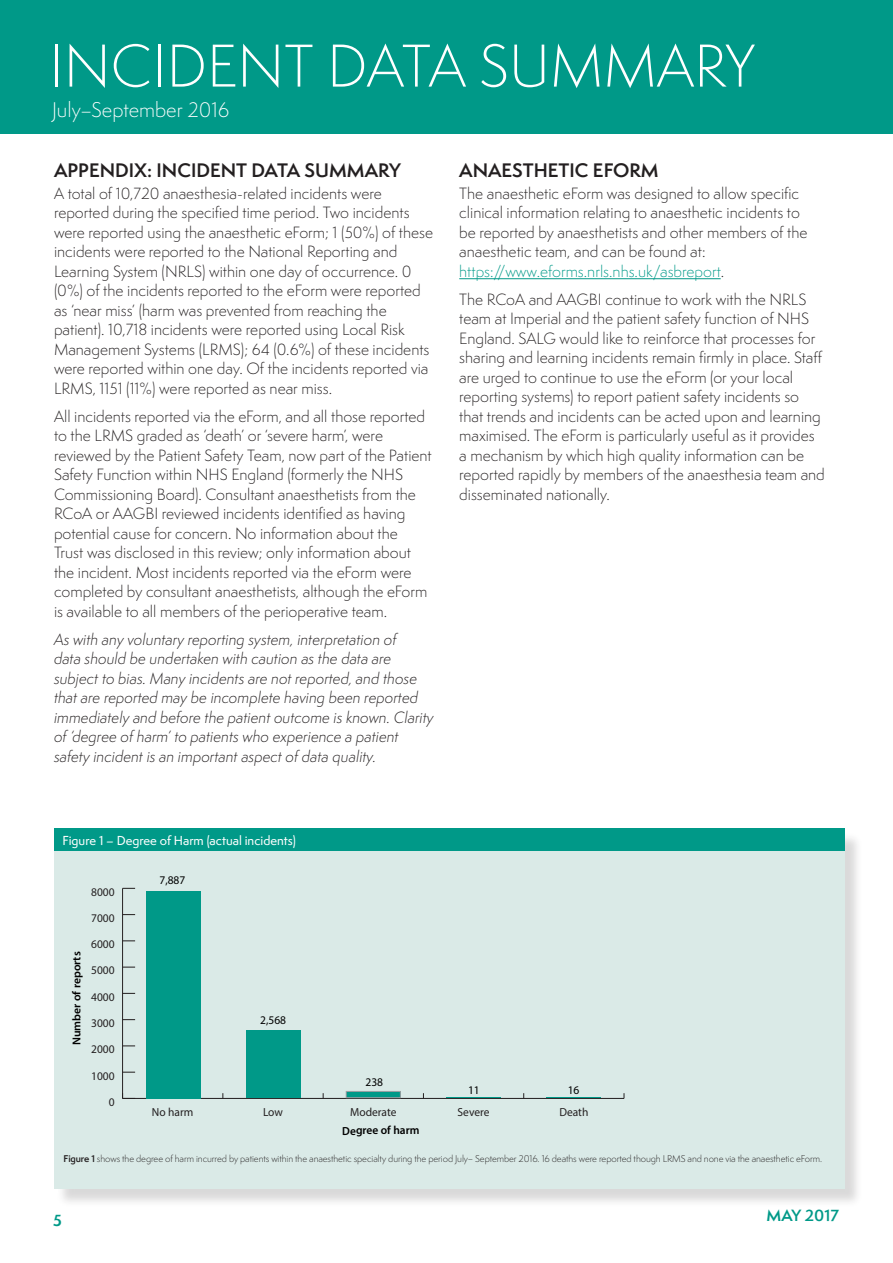
<style>
.page{position:relative;width:893px;height:1263px;background:#fff}
.page>*{position:absolute;margin:0;border:0;box-sizing:border-box;transform-origin:0 0}
.t1{font:300 55.5px "Semplicita Pro";color:#fff}
.t2{font:300 19.5px "Semplicita Pro";color:#fff}
.t3{font:600 18px "Semplicita Pro";color:#231f20}
.t4{font:300 15px/19.5px "Semplicita Pro";color:#231f20}
.t5{font:italic 300 15px/19.5px "Semplicita Pro";color:#231f20}
.t6{font:600 15px "Semplicita Pro";color:#098}
.t7{font:700 15px "Semplicita Pro";color:#098}
.t8{font:500 12px "Semplicita Pro";color:#fff}
.t9{font:11.7px "Myriad Pro";color:#231f20}
.t10{font:11.7px "Myriad Pro";color:#000}
.t11{font:600 11.7px "Myriad Pro";letter-spacing:-.005em;color:#000}
.t12{font:600 11.4px "Myriad Pro";color:#000}
.t13{font:300 9px "Semplicita Pro";letter-spacing:-.01em;color:#231f20}
.s1{color:#098}
.s2{font-weight:600}
</style>
<div class="page">
<div style="left:0;top:0;width:893px;height:134px;background:#098"></div>
<hr style="left:459px;top:278px;width:262px;height:1px;background:#098">
<div style="left:56px;top:832px;width:807px;height:376px;background:#231f20;opacity:.17"></div>
<div style="left:54px;top:830px;width:791px;height:359px;background:#daeae7"></div>
<div style="left:54px;top:829px;width:791px;height:22px;background:#098"></div>
<hr style="left:123px;top:1098px;width:501px;height:1px;background:#231f20">
<hr style="left:123px;top:888px;width:1px;height:210px;background:#cddbd8">
<hr style="left:122px;top:888px;width:1px;height:210px;background:#231f20">
<svg style="left:122px;top:1093px;width:13px;height:6px"></svg>
<svg style="left:123px;top:1072px;width:12px;height:1px"></svg>
<svg style="left:123px;top:1045px;width:12px;height:2px"></svg>
<svg style="left:123px;top:1019px;width:12px;height:2px"></svg>
<svg style="left:123px;top:993px;width:12px;height:1px"></svg>
<svg style="left:123px;top:967px;width:12px;height:1px"></svg>
<svg style="left:123px;top:940px;width:12px;height:2px"></svg>
<svg style="left:123px;top:914px;width:12px;height:1px"></svg>
<svg style="left:123px;top:888px;width:12px;height:1px"></svg>
<div style="left:146px;top:891px;width:54px;height:207px;background:#098"></div>
<div style="left:246px;top:1030px;width:54px;height:68px;background:#098"></div>
<div style="left:346px;top:1091px;width:54px;height:7px;background:#098"></div>
<div style="left:346px;top:1091px;width:55px;height:7px;border:1px solid #9fa0a4"></div>
<hr style="left:446px;top:1097px;width:55px;height:1px;background:#098">
<hr style="left:547px;top:1097px;width:54px;height:1px;background:#098">
<h1 class="t1" style="left:49px;top:29px;width:707px">INCIDENT DATA SUMMARY</h1>
<h2 class="t2" style="left:52px;top:97px;width:179px">July–September 2016</h2>
<p class="t3" style="left:54px;top:157px;width:348px">APPENDIX: INCIDENT DATA SUMMARY</p>
<p class="t4" style="left:54px;top:183px;width:381px">A total of 10,720 anaesthesia-related incidents were reported during the specified time period. Two incidents were reported using the anaesthetic eForm; 1 (50%) of these incidents were reported to the National Reporting and Learning System (NRLS) within one day of occurrence. 0 (0%) of the incidents reported to the eForm were reported as ‘near miss’ (harm was prevented from reaching the patient). 10,718 incidents were reported using Local Risk Management Systems (LRMS); 64 (0.6%) of these incidents were reported within one day. Of the incidents reported via LRMS, 1151 (11%) were reported as near miss.</p>
<p class="t4" style="left:54px;top:406px;width:379px">All incidents reported via the eForm, and all those reported to the LRMS graded as ‘death’ or ‘severe harm’, were reviewed by the Patient Safety Team, now part of the Patient Safety Function within NHS England (formerly the NHS Commissioning Board). Consultant anaesthetists from the RCoA or AAGBI reviewed incidents identified as having potential cause for concern. No information about the<br>Trust was disclosed in this review; only information about the incident. Most incidents reported via the eForm were completed by consultant anaesthetists, although the eForm is available to all members of the perioperative team.</p>
<p class="t5" style="left:54px;top:629px;width:381px">As with any voluntary reporting system, interpretation of<br>data should be undertaken with caution as the data are subject to bias. Many incidents are not reported, and those that are reported may be incomplete having been reported immediately and before the patient outcome is known. Clarity of ‘degree of harm’ to patients who experience a patient safety incident is an important aspect of data quality.</p>
<p class="t3" style="left:459px;top:157px;width:201px">ANAESTHETIC EFORM</p>
<p class="t4" style="left:459px;top:183px;width:350px">The anaesthetic eForm was designed to allow specific clinical information relating to anaesthetic incidents to be reported by anaesthetists and other members of the anaesthetic team, and can be found at: <span class="s1">https://www.eforms.nrls.nhs.uk/asbreport</span>.</p>
<p class="t4" style="left:459px;top:289px;width:367px">The RCoA and AAGBI continue to work with the NRLS team at Imperial and the patient safety function of NHS England. SALG would like to reinforce that processes for sharing and learning incidents remain firmly in place. Staff are urged to continue to use the eForm (or your local reporting systems) to report patient safety incidents so that trends and incidents can be acted upon and learning maximised. The eForm is particularly useful as it provides a mechanism by which high quality information can be reported rapidly by members of the anaesthesia team and disseminated nationally.</p>
<p class="t8" style="left:63px;top:832px;width:235px">Figure 1 – Degree of Harm (actual incidents)</p>
<p class="t12" style="left:69px;top:1045px;width:95px;rotate:-90deg">Number of reports</p>
<p class="t9" style="left:91px;top:884px;width:25px">8000</p>
<p class="t9" style="left:91px;top:911px;width:25px">7000</p>
<p class="t9" style="left:91px;top:937px;width:25px">6000</p>
<p class="t9" style="left:91px;top:963px;width:25px">5000</p>
<p class="t9" style="left:91px;top:989px;width:25px">4000</p>
<p class="t9" style="left:91px;top:1016px;width:25px">3000</p>
<p class="t9" style="left:91px;top:1042px;width:25px">2000</p>
<p class="t9" style="left:91px;top:1068px;width:25px">1000</p>
<p class="t9" style="left:109px;top:1095px;width:7px">0</p>
<p class="t10" style="left:160px;top:873px;width:27px">7,887</p>
<p class="t10" style="left:260px;top:1013px;width:27px">2,568</p>
<p class="t10" style="left:366px;top:1075px;width:19px">238</p>
<p class="t10" style="left:468px;top:1083px;width:13px">11</p>
<p class="t10" style="left:568px;top:1083px;width:13px">16</p>
<p class="t9" style="left:152px;top:1105px;width:43px">No harm</p>
<p class="t9" style="left:263px;top:1105px;width:21px">Low</p>
<p class="t9" style="left:350px;top:1105px;width:48px">Moderate</p>
<p class="t9" style="left:458px;top:1105px;width:33px">Severe</p>
<p class="t9" style="left:559px;top:1105px;width:31px">Death</p>
<p class="t11" style="left:342px;top:1123px;width:79px">Degree of harm</p>
<p class="t13" style="left:64px;top:1152px;width:760px"><span class="s2">Figure 1</span> shows the degree of harm incurred by patients within the anaesthetic specialty during the period July– September 2016. 16 deaths were reported though LRMS and none via the anaesthetic eForm.</p>
<p class="t7" style="left:53px;top:1209px;width:10px">5</p>
<p class="t6" style="left:766px;top:1205px;width:74px">MAY 2017</p>
</div>
